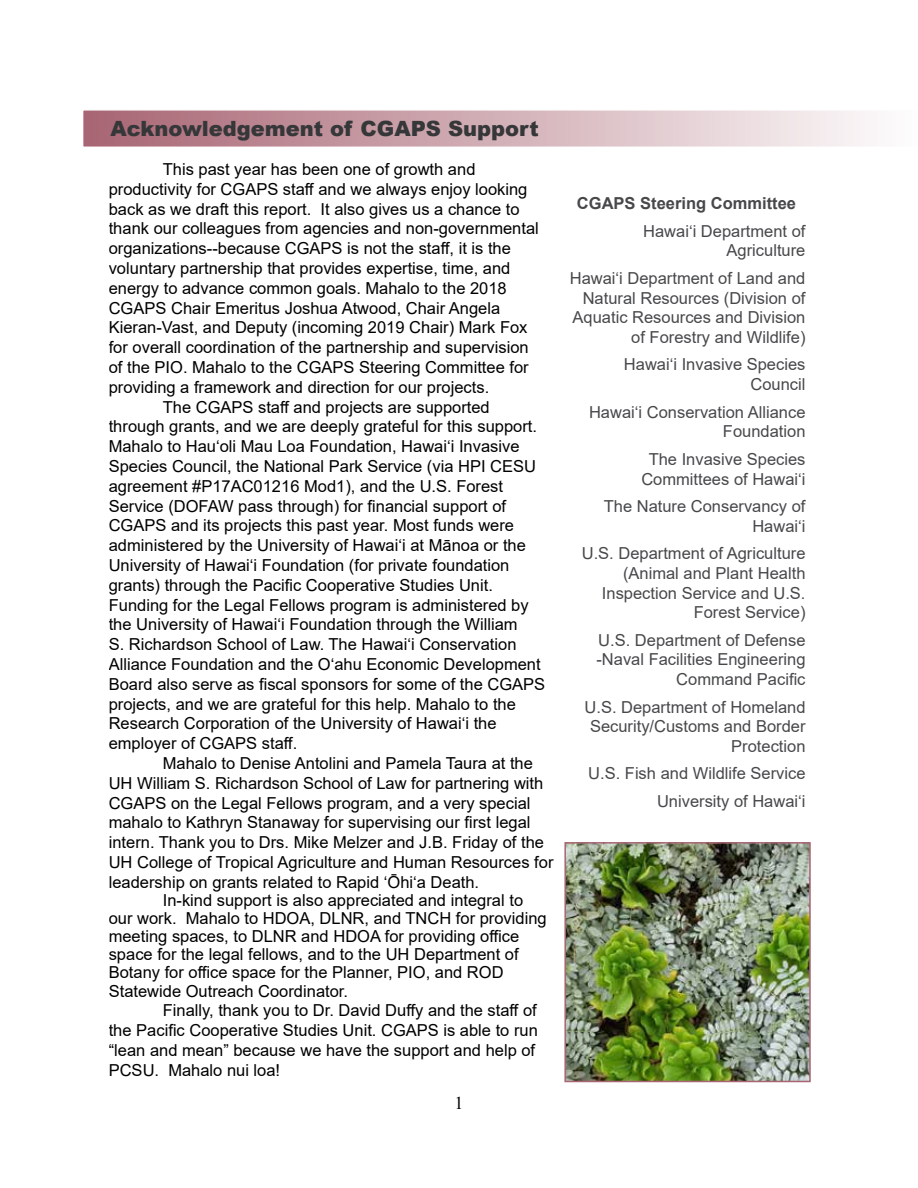
<style>
.page{position:relative;width:918px;height:1188px;background:#fff}
.page>*{position:absolute;margin:0;border:0;box-sizing:border-box;transform-origin:0 0}
.t1{font:900 21px "Arial";color:#353739}
.t2{font:18px "Times New Roman";color:#000}
.t3{font:16.5px/18.1px "Arial";color:#000}
.t4{font:16.5px/19.8px "Arial";color:#47484a;text-align:right}
.t5{font:700 16.5px "Arial";color:#47484a}
</style>
<div class="page">
<div style="left:82px;top:109px;width:836px;height:39px;background:linear-gradient(to right,#a76472,#fefdfd);border:2px solid #fff"></div>
<img style="left:567px;top:845px;width:241px;height:234px">
<div style="left:564px;top:842px;width:247px;height:240px;border:2px solid #a86573"></div>
<p class="t1" style="left:110px;top:114px;width:430px">Acknowledgement of CGAPS Support</p>
<p class="t3" style="left:163px;top:160px;width:314px">This past year has been one of growth and</p>
<p class="t3" style="left:109px;top:180px;width:420px">productivity for CGAPS staff and we always enjoy looking</p>
<p class="t3" style="left:109px;top:200px;width:412px">back as we draft this report. It also gives us a chance to</p>
<p class="t3" style="left:109px;top:219px;width:432px">thank our colleagues from agencies and non-governmental</p>
<p class="t3" style="left:109px;top:239px;width:404px">organizations--because CGAPS is not the staff, it is the</p>
<p class="t3" style="left:109px;top:259px;width:403px">voluntary partnership that provides expertise, time, and</p>
<p class="t3" style="left:109px;top:279px;width:400px">energy to advance common goals. Mahalo to the 2018</p>
<p class="t3" style="left:109px;top:299px;width:393px">CGAPS Chair Emeritus Joshua Atwood, Chair Angela</p>
<p class="t3" style="left:109px;top:318px;width:420px">Kieran-Vast, and Deputy (incoming 2019 Chair) Mark Fox</p>
<p class="t3" style="left:109px;top:338px;width:422px">for overall coordination of the partnership and supervision</p>
<p class="t3" style="left:109px;top:358px;width:422px">of the PIO. Mahalo to the CGAPS Steering Committee for</p>
<p class="t3" style="left:109px;top:378px;width:382px">providing a framework and direction for our projects.</p>
<p class="t3" style="left:163px;top:398px;width:329px">The CGAPS staff and projects are supported</p>
<p class="t3" style="left:109px;top:417px;width:430px">through grants, and we are deeply grateful for this support.</p>
<p class="t3" style="left:109px;top:437px;width:412px">Mahalo to Hauʻoli Mau Loa Foundation, Hawaiʻi Invasive</p>
<p class="t3" style="left:109px;top:457px;width:429px">Species Council, the National Park Service (via HPI CESU</p>
<p class="t3" style="left:109px;top:477px;width:396px">agreement #P17AC01216 Mod1), and the U.S. Forest</p>
<p class="t3" style="left:109px;top:497px;width:399px">Service (DOFAW pass through) for financial support of</p>
<p class="t3" style="left:109px;top:516px;width:407px">CGAPS and its projects this past year. Most funds were</p>
<p class="t3" style="left:109px;top:536px;width:419px">administered by the University of Hawaiʻi at Mānoa or the</p>
<p class="t3" style="left:109px;top:556px;width:402px">University of Hawaiʻi Foundation (for private foundation</p>
<p class="t3" style="left:109px;top:576px;width:386px">grants) through the Pacific Cooperative Studies Unit.</p>
<p class="t3" style="left:109px;top:596px;width:421px">Funding for the Legal Fellows program is administered by</p>
<p class="t3" style="left:109px;top:615px;width:410px">the University of Hawaiʻi Foundation through the William</p>
<p class="t3" style="left:109px;top:635px;width:409px">S. Richardson School of Law. The Hawaiʻi Conservation</p>
<p class="t3" style="left:109px;top:655px;width:433px">Alliance Foundation and the Oʻahu Economic Development</p>
<p class="t3" style="left:109px;top:675px;width:438px">Board also serve as fiscal sponsors for some of the CGAPS</p>
<p class="t3" style="left:109px;top:695px;width:409px">projects, and we are grateful for this help. Mahalo to the</p>
<p class="t3" style="left:109px;top:714px;width:389px">Research Corporation of the University of Hawaiʻi the</p>
<p class="t3" style="left:109px;top:734px;width:190px">employer of CGAPS staff.</p>
<p class="t3" style="left:163px;top:754px;width:372px">Mahalo to Denise Antolini and Pamela Taura at the</p>
<p class="t3" style="left:109px;top:774px;width:436px">UH William S. Richardson School of Law for partnering with</p>
<p class="t3" style="left:109px;top:794px;width:423px">CGAPS on the Legal Fellows program, and a very special</p>
<p class="t3" style="left:109px;top:813px;width:423px">mahalo to Kathryn Stanaway for supervising our first legal</p>
<p class="t3" style="left:109px;top:833px;width:437px">intern. Thank you to Drs. Mike Melzer and J.B. Friday of the</p>
<p class="t3" style="left:109px;top:853px;width:446px">UH College of Tropical Agriculture and Human Resources for</p>
<p class="t3" style="left:109px;top:873px;width:372px">leadership on grants related to Rapid ʻŌhiʻa Death.</p>
<p class="t3" style="left:109px;top:891px;width:440px;text-indent:54px">In-kind support is also appreciated and integral to our work. Mahalo to HDOA, DLNR, and TNCH for providing meeting spaces, to DLNR and HDOA for providing office space for the legal fellows, and to the UH Department of Botany for office space for the Planner, PIO, and ROD Statewide Outreach Coordinator.</p>
<p class="t3" style="left:109px;top:1001px;width:431px;line-height:19.8px;text-indent:54px">Finally, thank you to Dr. David Duffy and the staff of the Pacific Cooperative Studies Unit. CGAPS is able to run “lean and mean” because we have the support and help of PCSU. Mahalo nui loa!</p>
<p class="t2" style="left:454px;top:1091px;width:10px">1</p>
<p class="t5" style="left:577px;top:192px;width:221px">CGAPS Steering Committee</p>
<p class="t4" style="left:643px;top:221px;width:164px">Hawaiʻi Department of<br>Agriculture</p>
<p class="t4" style="left:570px;top:268px;width:237px">Hawaiʻi Department of Land and<br>Natural Resources (Division of<br>Aquatic Resources and Division of Forestry and Wildlife)</p>
<p class="t4" style="left:624px;top:355px;width:183px">Hawaiʻi Invasive Species<br>Council</p>
<p class="t4" style="left:589px;top:402px;width:218px">Hawaiʻi Conservation Alliance<br>Foundation</p>
<p class="t4" style="left:641px;top:449px;width:166px;text-align:center">The Invasive Species<br>Committees of Hawaiʻi</p>
<p class="t4" style="left:604px;top:496px;width:203px">The Nature Conservancy of<br>Hawaiʻi</p>
<p class="t4" style="left:582px;top:543px;width:225px">U.S. Department of Agriculture (Animal and Plant Health<br>Inspection Service and U.S.<br>Forest Service)</p>
<p class="t4" style="left:596px;top:630px;width:211px">U.S. Department of Defense -Naval Facilities Engineering<br>Command Pacific</p>
<p class="t4" style="left:585px;top:697px;width:223px">U.S. Department of Homeland<br>Security/Customs and Border<br>Protection</p>
<p class="t4" style="left:588px;top:760px;width:219px;line-height:27.3px">U.S. Fish and Wildlife Service<br>University of Hawaiʻi</p>
</div>
